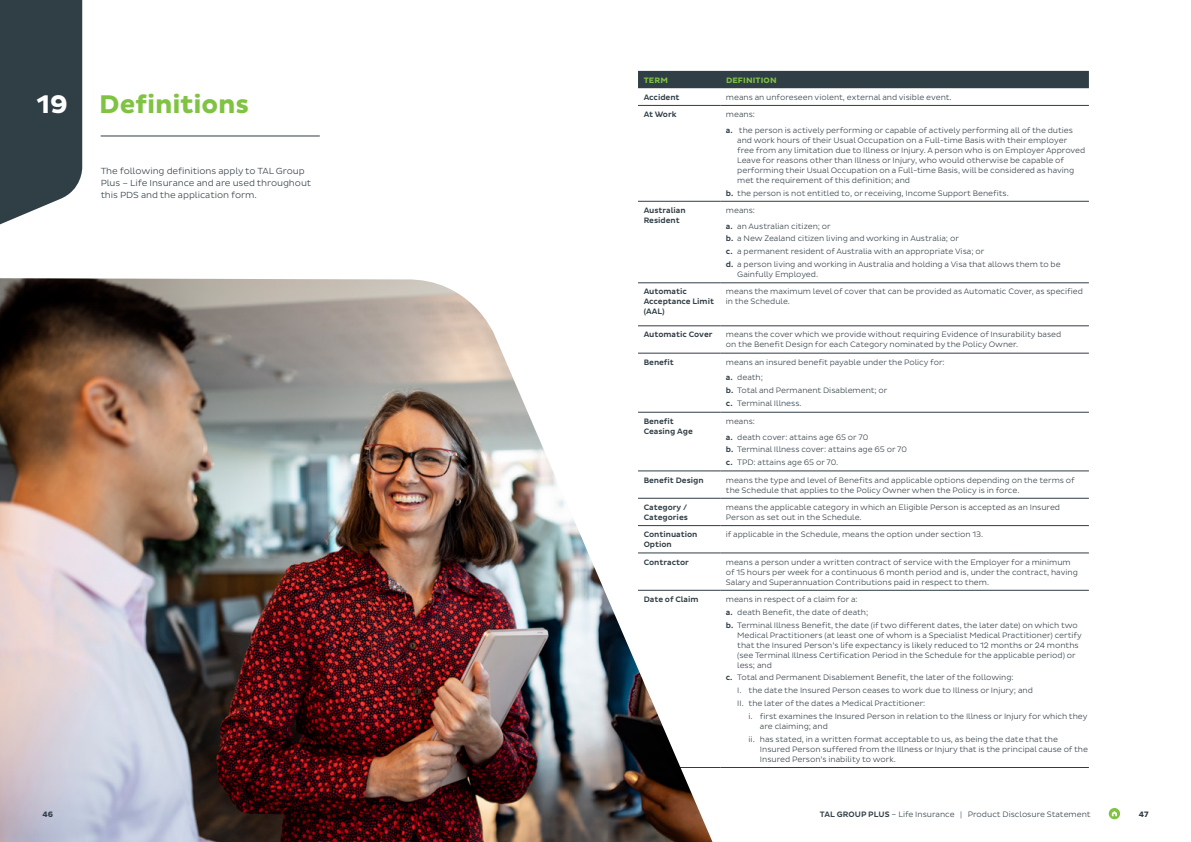
<style>
.page{position:relative;width:1191px;height:842px;background:#fff}
.page>*{position:absolute;margin:0;border:0;box-sizing:border-box;transform-origin:0 0}
.t1{font:700 26px "Pluto Sans";letter-spacing:-.005em;color:#80c343}
.t2{font:300 9px/12px "Pluto Sans";letter-spacing:-.005em;color:#303e46}
.t3{font:300 8px/10px "Pluto Sans";letter-spacing:-.005em;color:#303e46}
.t4{font:500 8px/10px "Pluto Sans";letter-spacing:-.005em;color:#303e46}
.t5{font:700 8px "Pluto Sans";letter-spacing:.015em;color:#80c343}
.t6{font:700 8px "Pluto Sans";color:#303e46}
.s1{color:#fff}
.s2{font-weight:500}
</style>
<div class="page">
<svg style="left:0;top:0;width:82px;height:225px"></svg>
<hr style="left:101px;top:136px;width:219px;height:1px;background:#303e46">
<div style="left:638px;top:71px;width:451px;height:17px;background:#303e46"></div>
<hr style="left:638px;top:105px;width:82px;height:1px;background:#303e46">
<hr style="left:720px;top:105px;width:369px;height:1px;background:#303e46">
<hr style="left:638px;top:201px;width:82px;height:1px;background:#303e46">
<hr style="left:720px;top:201px;width:369px;height:1px;background:#303e46">
<hr style="left:638px;top:283px;width:82px;height:1px;background:#303e46">
<hr style="left:720px;top:283px;width:369px;height:1px;background:#303e46">
<hr style="left:638px;top:326px;width:82px;height:1px;background:#303e46">
<hr style="left:720px;top:326px;width:369px;height:1px;background:#303e46">
<hr style="left:638px;top:353px;width:82px;height:1px;background:#303e46">
<hr style="left:720px;top:353px;width:369px;height:1px;background:#303e46">
<hr style="left:638px;top:412px;width:82px;height:1px;background:#303e46">
<hr style="left:720px;top:412px;width:369px;height:1px;background:#303e46">
<hr style="left:638px;top:471px;width:82px;height:1px;background:#303e46">
<hr style="left:720px;top:471px;width:369px;height:1px;background:#303e46">
<hr style="left:638px;top:498px;width:82px;height:1px;background:#303e46">
<hr style="left:720px;top:498px;width:369px;height:1px;background:#303e46">
<hr style="left:638px;top:525px;width:82px;height:1px;background:#303e46">
<hr style="left:720px;top:525px;width:369px;height:1px;background:#303e46">
<hr style="left:638px;top:553px;width:82px;height:1px;background:#303e46">
<hr style="left:720px;top:553px;width:369px;height:1px;background:#303e46">
<hr style="left:638px;top:590px;width:82px;height:1px;background:#303e46">
<hr style="left:720px;top:590px;width:369px;height:1px;background:#303e46">
<hr style="left:638px;top:767px;width:82px;height:1px;background:#303e46">
<hr style="left:720px;top:767px;width:369px;height:1px;background:#303e46">
<img style="left:0;top:278px;width:712px;height:564px">
<svg style="left:1108px;top:808px;width:12px;height:11px"></svg>
<svg style="left:1111px;top:811px;width:6px;height:5px"></svg>
<h1 class="t1" style="left:37px;top:89px;width:214px"><span class="s1">19</span> Definitions</h1>
<p class="t2" style="left:101px;top:165px;width:212px">The following definitions apply to TAL Group<br>Plus – Life Insurance and are used throughout this PDS and the application form.</p>
<p class="t5" style="left:644px;top:75px;width:26px">TERM</p>
<p class="t5" style="left:726px;top:75px;width:52px">DEFINITION</p>
<p class="t4" style="left:643px;top:92px;width:37px">Accident</p>
<p class="t3" style="left:726px;top:92px;width:227px">means an unforeseen violent, external and visible event.</p>
<p class="t4" style="left:643px;top:110px;width:34px">At Work</p>
<p class="t3" style="left:726px;top:107px;width:348px;line-height:15.7px">means:<br><span class="s2">a.</span> the person is actively performing or capable of actively performing all of the duties</p>
<p class="t3" style="left:737px;top:135px;width:349px">and work hours of their Usual Occupation on a Full-time Basis with their employer free from any limitation due to Illness or Injury. A person who is on Employer Approved Leave for reasons other than Illness or Injury, who would otherwise be capable of performing their Usual Occupation on a Full-time Basis, will be considered as having met the requirement of this definition; and</p>
<p class="t3" style="left:726px;top:188px;width:284px"><span class="s2">b.</span> the person is not entitled to, or receiving, Income Support Benefits.</p>
<p class="t4" style="left:643px;top:205px;width:43px">Australian<br>Resident</p>
<p class="t3" style="left:726px;top:202px;width:106px;line-height:15.7px">means:<br><span class="s2">a.</span> an Australian citizen; or</p>
<p class="t3" style="left:726px;top:232px;width:336px;line-height:12.8px"><span class="s2">b.</span> a New Zealand citizen living and working in Australia; or<br><span class="s2">c.</span> a permanent resident of Australia with an appropriate Visa; or<br><span class="s2">d.</span> a person living and working in Australia and holding a Visa that allows them to be</p>
<p class="t3" style="left:737px;top:269px;width:82px">Gainfully Employed.</p>
<p class="t4" style="left:643px;top:287px;width:72px">Automatic<br>Acceptance Limit (AAL)</p>
<p class="t3" style="left:726px;top:287px;width:358px">means the maximum level of cover that can be provided as Automatic Cover, as specified in the Schedule.</p>
<p class="t4" style="left:643px;top:330px;width:70px">Automatic Cover</p>
<p class="t3" style="left:726px;top:330px;width:337px">means the cover which we provide without requiring Evidence of Insurability based on the Benefit Design for each Category nominated by the Policy Owner.</p>
<p class="t4" style="left:643px;top:357px;width:32px">Benefit</p>
<p class="t3" style="left:726px;top:354px;width:220px;line-height:15.7px">means an insured benefit payable under the Policy for: <span class="s2">a.</span> death;</p>
<p class="t3" style="left:726px;top:384px;width:163px;line-height:12.8px"><span class="s2">b.</span> Total and Permanent Disablement; or <span class="s2">c.</span> Terminal Illness.</p>
<p class="t4" style="left:643px;top:416px;width:51px">Benefit<br>Ceasing Age</p>
<p class="t3" style="left:726px;top:413px;width:144px;line-height:15.7px">means:<br><span class="s2">a.</span> death cover: attains age 65 or 70</p>
<p class="t3" style="left:726px;top:443px;width:183px;line-height:12.8px"><span class="s2">b.</span> Terminal Illness cover: attains age 65 or 70 <span class="s2">c.</span> TPD: attains age 65 or 70.</p>
<p class="t4" style="left:643px;top:475px;width:61px">Benefit Design</p>
<p class="t3" style="left:726px;top:475px;width:350px">means the type and level of Benefits and applicable options depending on the terms of the Schedule that applies to the Policy Owner when the Policy is in force.</p>
<p class="t4" style="left:643px;top:502px;width:46px">Category /<br>Categories</p>
<p class="t3" style="left:726px;top:502px;width:336px">means the applicable category in which an Eligible Person is accepted as an Insured<br>Person as set out in the Schedule.</p>
<p class="t4" style="left:643px;top:530px;width:55px">Continuation<br>Option</p>
<p class="t3" style="left:726px;top:530px;width:259px">if applicable in the Schedule, means the option under section 13.</p>
<p class="t4" style="left:643px;top:557px;width:47px">Contractor</p>
<p class="t3" style="left:726px;top:557px;width:353px">means a person under a written contract of service with the Employer for a minimum of 15 hours per week for a continuous 6 month period and is, under the contract, having<br>Salary and Superannuation Contributions paid in respect to them.</p>
<p class="t4" style="left:643px;top:594px;width:56px">Date of Claim</p>
<p class="t3" style="left:726px;top:593px;width:353px;line-height:12.8px">means in respect of a claim for a:<br><span class="s2">a.</span> death Benefit, the date of death;<br><span class="s2">b.</span> Terminal Illness Benefit, the date (if two different dates, the later date) on which two</p>
<p class="t3" style="left:737px;top:630px;width:346px">Medical Practitioners (at least one of whom is a Specialist Medical Practitioner) certify that the Insured Person’s life expectancy is likely reduced to 12 months or 24 months (see Terminal Illness Certification Period in the Schedule for the applicable period) or less; and</p>
<p class="t3" style="left:737px;top:671px;width:297px;line-height:12.8px;text-indent:-11px"><span class="s2">c.</span> Total and Permanent Disablement Benefit, the later of the following:<br>I. the date the Insured Person ceases to work due to Illness or Injury; and<br>II. the later of the dates a Medical Practitioner:</p>
<p class="t3" style="left:760px;top:711px;width:329px;text-indent:-11px">i. first examines the Insured Person in relation to the Illness or Injury for which they are claiming; and</p>
<p class="t3" style="left:760px;top:734px;width:329px;text-indent:-11px">ii. has stated, in a written format acceptable to us, as being the date that the<br>Insured Person suffered from the Illness or Injury that is the principal cause of the<br>Insured Person’s inability to work.</p>
<p class="t6" style="left:43px;top:809px;width:12px">46</p>
<p class="t3" style="left:820px;top:809px;width:272px"><span class="s2">TAL GROUP PLUS</span> – Life Insurance | Product Disclosure Statement</p>
<p class="t6" style="left:1138px;top:809px;width:11px">47</p>
</div>
